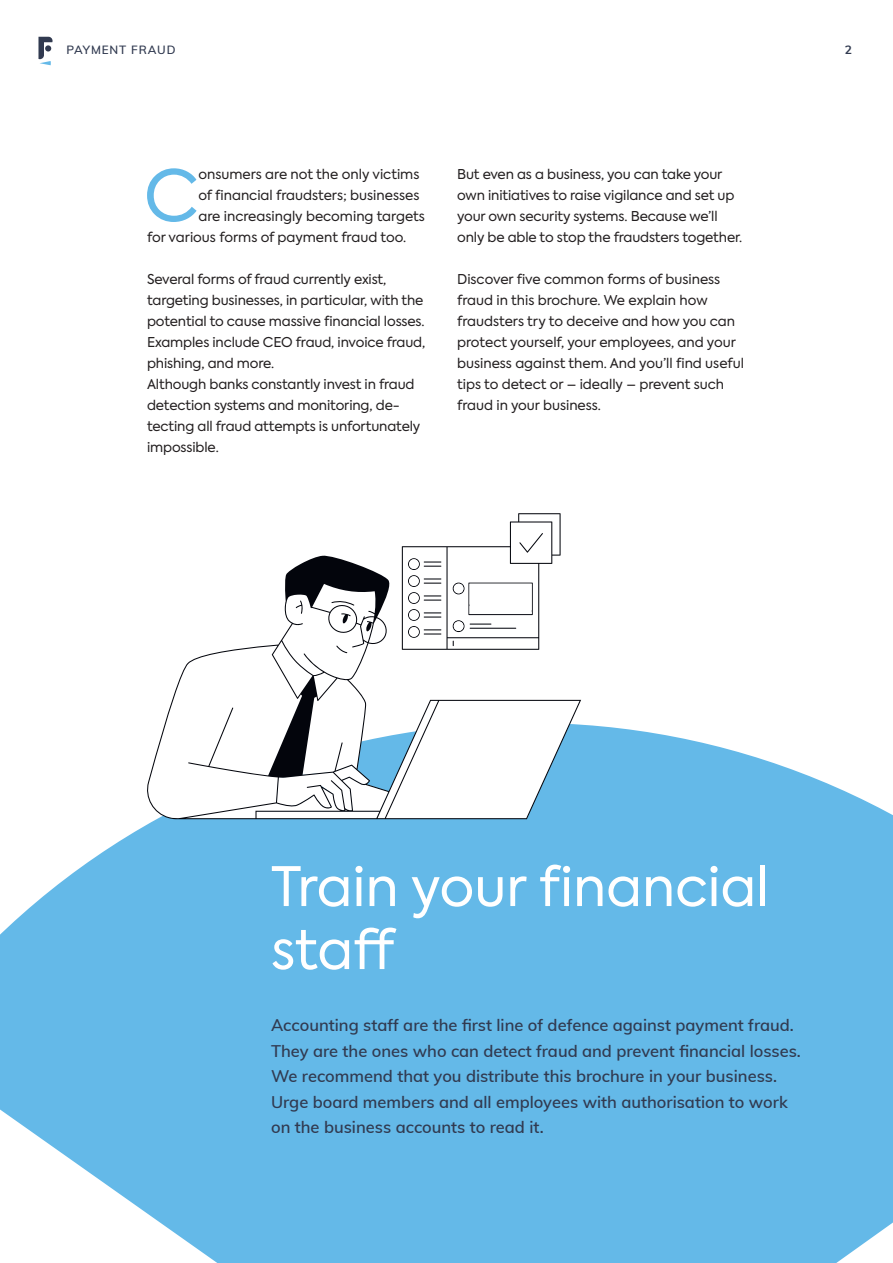
<style>
.page{position:relative;width:893px;height:1263px;background:#fff}
.page>*{position:absolute;margin:0;border:0;box-sizing:border-box;transform-origin:0 0}
.Body{font:70.35px "Axiforma";color:#64b9e8}
.t1{font:54px/63px "Axiforma";color:#fff}
.Body-2{font:600 16.5px/25.5px "Muli";color:#313a50}
.Body-3{font:13.5px/21px "Axiforma";letter-spacing:-.01em;color:#231f20}
.t2{font:700 12px "Muli";color:#313a50}
.t3{font:600 11.7px "Muli";letter-spacing:.075em;color:#313a50}
</style>
<div class="page">
<svg style="left:38px;top:37px;width:15px;height:28px"></svg>
<svg style="left:0;top:724px;width:893px;height:539px;background:#75c0ea"></svg>
<svg style="left:402px;top:513px;width:159px;height:42px"></svg>
<svg style="left:144px;top:555px;width:437px;height:264px"></svg>
<p class="t3" style="left:67px;top:41px;width:110px">PAYMENT FRAUD</p>
<p class="t2" style="left:845px;top:41px;width:9px">2</p>
<p class="Body" style="left:144px;top:151px;width:56px">C</p>
<p class="Body-3" style="left:198px;top:164px;width:222px">onsumers are not the only victims</p>
<p class="Body-3" style="left:198px;top:185px;width:222px">of financial fraudsters; businesses</p>
<p class="Body-3" style="left:198px;top:206px;width:228px">are increasingly becoming targets</p>
<p class="Body-3" style="left:147px;top:227px;width:261px">for various forms of payment fraud too.</p>
<p class="Body-3" style="left:147px;top:269px;width:280px">Several forms of fraud currently exist, targeting businesses, in particular, with the potential to cause massive financial losses.<br>Examples include CEO fraud, invoice fraud, phishing, and more.</p>
<p class="Body-3" style="left:147px;top:374px;width:275px">Although banks constantly invest in fraud detection systems and monitoring, de&shy;tecting all fraud attempts is unfortunately impossible.</p>
<p class="Body-3" style="left:457px;top:164px;width:287px">But even as a business, you can take your own initiatives to raise vigilance and set up your own security systems. Because we’ll only be able to stop the fraudsters together.</p>
<p class="Body-3" style="left:457px;top:269px;width:288px">Discover five common forms of business fraud in this brochure. We explain how fraudsters try to deceive and how you can protect yourself, your employees, and your business against them. And you’ll find useful tips to detect or – ideally – prevent such fraud in your business.</p>
<p class="t1" style="left:271px;top:856px;width:500px">Train your financial staff</p>
<p class="Body-2" style="left:271px;top:1012px;width:531px">Accounting staff are the first line of defence against payment fraud.<br>They are the ones who can detect fraud and prevent financial losses.<br>We recommend that you distribute this brochure in your business.<br>Urge board members and all employees with authorisation to work on the business accounts to read it.</p>
</div>
